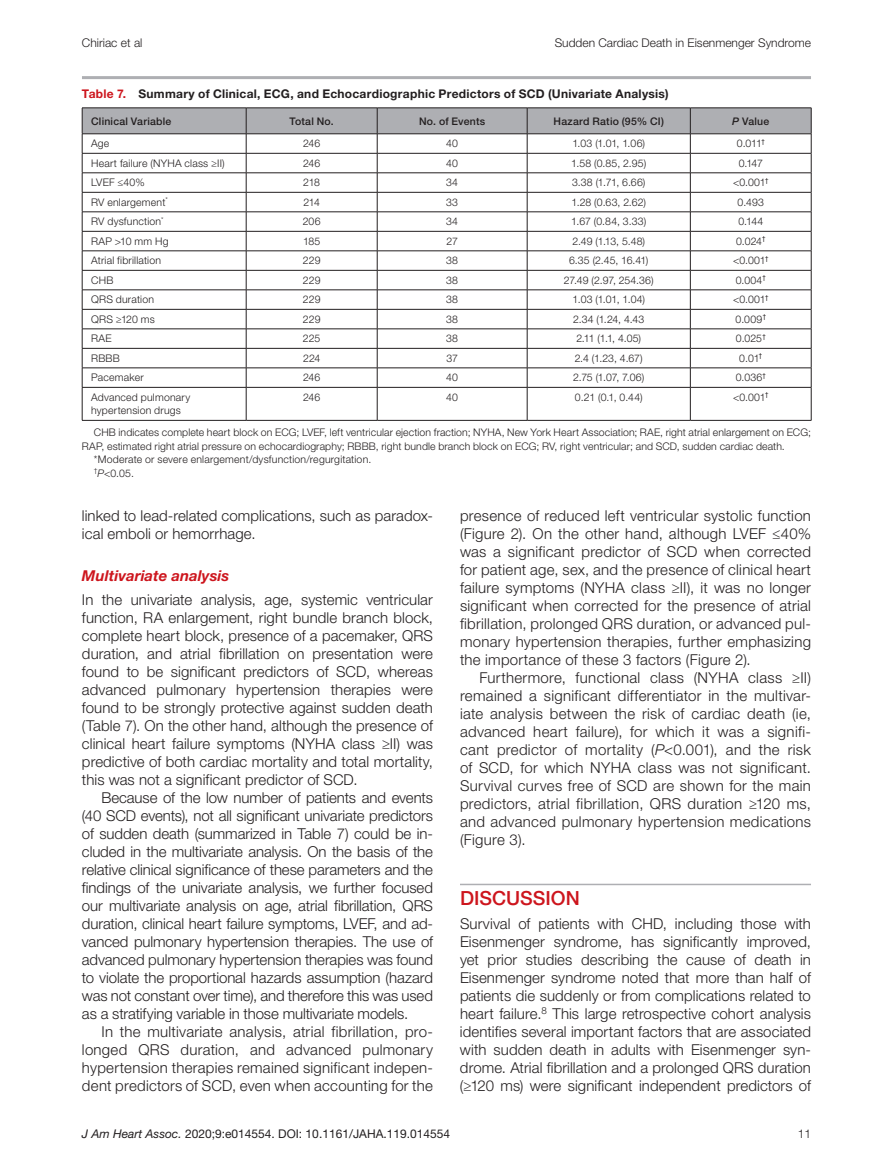
<style>
.page{position:relative;width:893px;height:1174px;background:#fff}
.page>*{position:absolute;margin:0;border:0;box-sizing:border-box;transform-origin:0 0}
.t1{font:500 19.5px "Helvetica Neue LT Std";color:#cd151d}
.t2{font:300 15px/18px "Helvetica Neue LT Std";letter-spacing:.005em;color:#231f20;text-align:justify}
.t3{font:italic 700 15px "Helvetica Neue LT Std";letter-spacing:.005em;color:#cd151d}
.t4{font:700 12px "Helvetica Neue LT Std";letter-spacing:.025em;color:#231f20}
.t5{font:12px "Helvetica Neue LT Std";color:#231f20}
.t6{font:300 12px "Helvetica Neue LT Std";color:#231f20}
.t7{font:300 10.5px/13.5px "Helvetica Neue LT Std";letter-spacing:.01em;color:#231f20}
.t8{font:500 10.5px "Helvetica Neue LT Std";letter-spacing:.02em;color:#231f20}
.s1{color:#cd151d}
.s2{font-style:italic}
</style>
<div class="page">
<hr style="left:460px;top:883px;width:351px;height:2px;background:#aeafb3">
<hr style="left:82px;top:76px;width:729px;height:3px;background:#aeafb3">
<hr style="left:82px;top:420px;width:164px;height:1px;background:#231f20">
<hr style="left:246px;top:420px;width:131px;height:1px;background:#231f20">
<hr style="left:377px;top:420px;width:150px;height:1px;background:#231f20">
<hr style="left:527px;top:420px;width:163px;height:1px;background:#231f20">
<svg style="left:82px;top:108px;width:730px;height:312px"></svg>
<hr style="left:690px;top:387px;width:121px;height:1px;background:#231f20">
<hr style="left:690px;top:387px;width:1px;height:33px;background:#231f20">
<hr style="left:811px;top:387px;width:1px;height:33px;background:#231f20">
<hr style="left:690px;top:420px;width:121px;height:1px;background:#231f20">
<p class="t6" style="left:82px;top:35px;width:62px">Chiriac et al</p>
<p class="t6" style="left:555px;top:35px;width:258px">Sudden Cardiac Death in Eisenmenger Syndrome</p>
<p class="t4" style="left:82px;top:86px;width:588px"><span class="s1">Table 7.</span> Summary of Clinical, ECG, and Echocardiographic Predictors of SCD (Univariate Analysis)</p>
<p class="t8" style="left:91px;top:115px;width:82px">Clinical Variable</p>
<p class="t8" style="left:290px;top:115px;width:46px">Total No.</p>
<p class="t8" style="left:419px;top:115px;width:68px">No. of Events</p>
<p class="t8" style="left:554px;top:115px;width:112px">Hazard Ratio (95% CI)</p>
<p class="t8" style="left:732px;top:115px;width:39px"><span class="s2">P</span> Value</p>
<p class="t7" style="left:91px;top:137px;width:20px">Age</p>
<p class="t7" style="left:303px;top:137px;width:19px">246</p>
<p class="t7" style="left:446px;top:137px;width:13px">40</p>
<p class="t7" style="left:572px;top:137px;width:74px">1.03 (1.01, 1.06)</p>
<p class="t7" style="left:737px;top:137px;width:29px">0.011<sup>†</sup></p>
<p class="t7" style="left:91px;top:156px;width:135px">Heart failure (NYHA class ≥II)</p>
<p class="t7" style="left:303px;top:156px;width:19px">246</p>
<p class="t7" style="left:446px;top:156px;width:13px">40</p>
<p class="t7" style="left:571px;top:156px;width:76px">1.58 (0.85, 2.95)</p>
<p class="t7" style="left:739px;top:156px;width:26px">0.147</p>
<p class="t7" style="left:91px;top:176px;width:55px">LVEF ≤40%</p>
<p class="t7" style="left:303px;top:176px;width:18px">218</p>
<p class="t7" style="left:446px;top:176px;width:13px">34</p>
<p class="t7" style="left:572px;top:176px;width:75px">3.38 (1.71, 6.66)</p>
<p class="t7" style="left:733px;top:176px;width:37px">&lt;0.001<sup>†</sup></p>
<p class="t7" style="left:91px;top:195px;width:78px">RV enlargement<sup>*</sup></p>
<p class="t7" style="left:303px;top:195px;width:18px">214</p>
<p class="t7" style="left:446px;top:195px;width:13px">33</p>
<p class="t7" style="left:571px;top:195px;width:76px">1.28 (0.63, 2.62)</p>
<p class="t7" style="left:738px;top:195px;width:28px">0.493</p>
<p class="t7" style="left:91px;top:215px;width:74px">RV dysfunction<sup>*</sup></p>
<p class="t7" style="left:303px;top:215px;width:19px">206</p>
<p class="t7" style="left:446px;top:215px;width:13px">34</p>
<p class="t7" style="left:571px;top:215px;width:76px">1.67 (0.84, 3.33)</p>
<p class="t7" style="left:738px;top:215px;width:26px">0.144</p>
<p class="t7" style="left:91px;top:234px;width:79px">RAP &gt;10 mm Hg</p>
<p class="t7" style="left:303px;top:234px;width:19px">185</p>
<p class="t7" style="left:446px;top:234px;width:13px">27</p>
<p class="t7" style="left:572px;top:234px;width:74px">2.49 (1.13, 5.48)</p>
<p class="t7" style="left:736px;top:234px;width:31px">0.024<sup>†</sup></p>
<p class="t7" style="left:91px;top:254px;width:71px">Atrial fibrillation</p>
<p class="t7" style="left:303px;top:254px;width:19px">229</p>
<p class="t7" style="left:446px;top:254px;width:13px">38</p>
<p class="t7" style="left:569px;top:254px;width:81px">6.35 (2.45, 16.41)</p>
<p class="t7" style="left:733px;top:254px;width:37px">&lt;0.001<sup>†</sup></p>
<p class="t7" style="left:91px;top:273px;width:24px">CHB</p>
<p class="t7" style="left:303px;top:273px;width:19px">229</p>
<p class="t7" style="left:446px;top:273px;width:13px">38</p>
<p class="t7" style="left:564px;top:273px;width:91px">27.49 (2.97, 254.36)</p>
<p class="t7" style="left:736px;top:273px;width:32px">0.004<sup>†</sup></p>
<p class="t7" style="left:91px;top:293px;width:64px">QRS duration</p>
<p class="t7" style="left:303px;top:293px;width:19px">229</p>
<p class="t7" style="left:446px;top:293px;width:13px">38</p>
<p class="t7" style="left:573px;top:293px;width:74px">1.03 (1.01, 1.04)</p>
<p class="t7" style="left:733px;top:293px;width:37px">&lt;0.001<sup>†</sup></p>
<p class="t7" style="left:91px;top:312px;width:65px">QRS ≥120 ms</p>
<p class="t7" style="left:303px;top:312px;width:19px">229</p>
<p class="t7" style="left:446px;top:312px;width:13px">38</p>
<p class="t7" style="left:573px;top:312px;width:73px">2.34 (1.24, 4.43</p>
<p class="t7" style="left:736px;top:312px;width:32px">0.009<sup>†</sup></p>
<p class="t7" style="left:91px;top:332px;width:22px">RAE</p>
<p class="t7" style="left:303px;top:332px;width:19px">225</p>
<p class="t7" style="left:446px;top:332px;width:13px">38</p>
<p class="t7" style="left:576px;top:332px;width:66px">2.11 (1.1, 4.05)</p>
<p class="t7" style="left:736px;top:332px;width:31px">0.025<sup>†</sup></p>
<p class="t7" style="left:91px;top:351px;width:30px">RBBB</p>
<p class="t7" style="left:303px;top:351px;width:19px">224</p>
<p class="t7" style="left:446px;top:351px;width:13px">37</p>
<p class="t7" style="left:575px;top:351px;width:70px">2.4 (1.23, 4.67)</p>
<p class="t7" style="left:739px;top:351px;width:24px">0.01<sup>†</sup></p>
<p class="t7" style="left:91px;top:371px;width:54px">Pacemaker</p>
<p class="t7" style="left:303px;top:371px;width:19px">246</p>
<p class="t7" style="left:446px;top:371px;width:13px">40</p>
<p class="t7" style="left:573px;top:371px;width:73px">2.75 (1.07, 7.06)</p>
<p class="t7" style="left:736px;top:371px;width:32px">0.036<sup>†</sup></p>
<p class="t7" style="left:91px;top:390px;width:101px">Advanced pulmonary hypertension drugs</p>
<p class="t7" style="left:303px;top:390px;width:19px">246</p>
<p class="t7" style="left:446px;top:390px;width:13px">40</p>
<p class="t7" style="left:575px;top:390px;width:69px">0.21 (0.1, 0.44)</p>
<p class="t7" style="left:733px;top:390px;width:37px">&lt;0.001<sup>†</sup></p>
<p class="t7" style="left:94px;top:425px;width:718px">CHB indicates complete heart block on ECG; LVEF, left ventricular ejection fraction; NYHA, New York Heart Association; RAE, right atrial enlargement on ECG;</p>
<p class="t7" style="left:82px;top:439px;width:704px">RAP, estimated right atrial pressure on echocardiography; RBBB, right bundle branch block on ECG; RV, right ventricular; and SCD, sudden cardiac death.</p>
<p class="t7" style="left:94px;top:452px;width:279px">*Moderate or severe enlargement/dysfunction/regurgitation.</p>
<p class="t7" style="left:94px;top:466px;width:41px"><sup>†</sup><span class="s2">P</span>&lt;0.05.</p>
<p class="t2" style="left:82px;top:506px;width:352px">linked to lead-related complications, such as paradox&shy;ical emboli or hemorrhage.</p>
<p class="t3" style="left:82px;top:566px;width:149px">Multivariate analysis</p>
<p class="t2" style="left:82px;top:590px;width:353px">In the univariate analysis, age, systemic ventricular function, RA enlargement, right bundle branch block, complete heart block, presence of a pacemaker, QRS duration, and atrial fibrillation on presentation were found to be significant predictors of SCD, whereas advanced pulmonary hypertension therapies were found to be strongly protective against sudden death (Table 7). On the other hand, although the presence of clinical heart failure symptoms (NYHA class ≥II) was predictive of both cardiac mortality and total mortality, this was not a significant predictor of SCD.</p>
<p class="t2" style="left:82px;top:788px;width:353px;text-indent:20px">Because of the low number of patients and events (40 SCD events), not all significant univariate predictors of sudden death (summarized in Table 7) could be in&shy;cluded in the multivariate analysis. On the basis of the relative clinical significance of these parameters and the findings of the univariate analysis, we further focused our multivariate analysis on age, atrial fibrillation, QRS duration, clinical heart failure symptoms, LVEF, and ad&shy;vanced pulmonary hypertension therapies. The use of advanced pulmonary hypertension therapies was found to violate the proportional hazards assumption (hazard was not constant over time), and therefore this was used as a stratifying variable in those multivariate models.</p>
<p class="t2" style="left:82px;top:1022px;width:353px;text-indent:20px">In the multivariate analysis, atrial fibrillation, pro&shy;longed QRS duration, and advanced pulmonary hypertension therapies remained significant indepen&shy;dent predictors of SCD, even when accounting for the</p>
<p class="t2" style="left:460px;top:506px;width:353px">presence of reduced left ventricular systolic function (Figure 2). On the other hand, although LVEF ≤40% was a significant predictor of SCD when corrected for patient age, sex, and the presence of clinical heart failure symptoms (NYHA class ≥II), it was no longer significant when corrected for the presence of atrial fibrillation, prolonged QRS duration, or advanced pul&shy;monary hypertension therapies, further emphasizing the importance of these 3 factors (Figure 2).</p>
<p class="t2" style="left:460px;top:668px;width:353px;text-indent:20px">Furthermore, functional class (NYHA class ≥II) remained a significant differentiator in the multivar&shy;iate analysis between the risk of cardiac death (ie, advanced heart failure), for which it was a signifi&shy;cant predictor of mortality (<span class="s2">P</span>&lt;0.001), and the risk of SCD, for which NYHA class was not significant.<br>Survival curves free of SCD are shown for the main predictors, atrial fibrillation, QRS duration ≥120 ms, and advanced pulmonary hypertension medications (Figure 3).</p>
<h1 class="t1" style="left:460px;top:886px;width:121px">DISCUSSION</h1>
<p class="t2" style="left:460px;top:914px;width:353px">Survival of patients with CHD, including those with Eisenmenger syndrome, has significantly improved, yet prior studies describing the cause of death in Eisenmenger syndrome noted that more than half of patients die suddenly or from complications related to heart failure.<sup>8</sup> This large retrospective cohort analysis identifies several important factors that are associated with sudden death in adults with Eisenmenger syn&shy;drome. Atrial fibrillation and a prolonged QRS duration (≥120 ms) were significant independent predictors of</p>
<p class="t5" style="left:82px;top:1126px;width:370px"><span class="s2">J Am Heart Assoc.</span> 2020;9:e014554. DOI: 10.1161/JAHA.119.014554</p>
<p class="t6" style="left:798px;top:1126px;width:15px">11</p>
</div>
